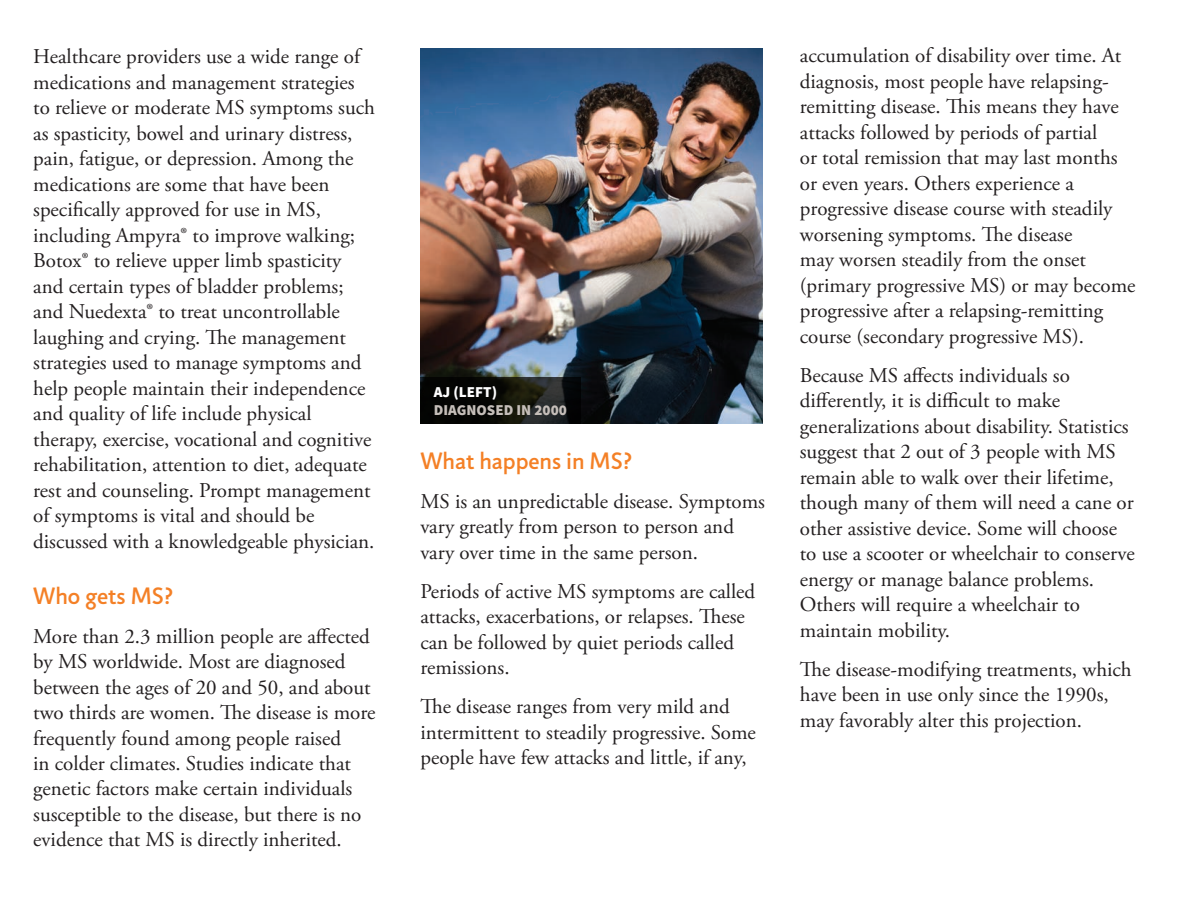
<style>
.page{position:relative;width:1188px;height:918px;background:#fff}
.page>*{position:absolute;margin:0;border:0;box-sizing:border-box;transform-origin:0 0}
.t1{font:500 24px "Jigsaw";color:#f48026}
.t2{font:21px/25.5px "Adobe Garamond Pro";color:#231f20}
.t3{font:900 15px "Source Sans Pro";color:#c5beb9}
.t4{font:900 15px "Source Sans Pro";color:#fff}
</style>
<div class="page">
<img style="left:420px;top:48px;width:342px;height:376px">
<svg style="left:420px;top:377px;width:161px;height:47px;background:#0f100d"></svg>
<p class="t2" style="left:33px;top:45px;width:343px">Healthcare providers use a wide range of medications and management strategies to relieve or moderate MS symptoms such as spasticity, bowel and urinary distress, pain, fatigue, or depression. Among the medications are some that have been specifically approved for use in MS, including Ampyra® to improve walking; Botox® to relieve upper limb spasticity and certain types of bladder problems; and Nuedexta® to treat uncontrollable laughing and crying. The management strategies used to manage symptoms and help people maintain their independence and quality of life include physical therapy, exercise, vocational and cognitive rehabilitation, attention to diet, adequate rest and counseling. Prompt management of symptoms is vital and should be discussed with a knowledgeable physician.</p>
<p class="t1" style="left:33px;top:581px;width:142px">Who gets MS?</p>
<p class="t2" style="left:33px;top:624px;width:344px">More than 2.3 million people are affected by MS worldwide. Most are diagnosed between the ages of 20 and 50, and about two thirds are women. The disease is more frequently found among people raised<br>in colder climates. Studies indicate that genetic factors make certain individuals susceptible to the disease, but there is no evidence that MS is directly inherited.</p>
<p class="t4" style="left:434px;top:383px;width:65px">AJ (LEFT)</p>
<p class="t3" style="left:434px;top:401px;width:135px">DIAGNOSED IN 2000</p>
<p class="t1" style="left:420px;top:447px;width:214px">What happens in MS?</p>
<p class="t2" style="left:420px;top:489px;width:346px">MS is an unpredictable disease. Symptoms vary greatly from person to person and vary over time in the same person.</p>
<p class="t2" style="left:420px;top:579px;width:336px">Periods of active MS symptoms are called attacks, exacerbations, or relapses. These can be followed by quiet periods called remissions.</p>
<p class="t2" style="left:420px;top:695px;width:337px">The disease ranges from very mild and intermittent to steadily progressive. Some people have few attacks and little, if any,</p>
<p class="t2" style="left:800px;top:44px;width:337px">accumulation of disability over time. At diagnosis, most people have relapsing&shy;remitting disease. This means they have attacks followed by periods of partial<br>or total remission that may last months or even years. Others experience a progressive disease course with steadily worsening symptoms. The disease<br>may worsen steadily from the onset (primary progressive MS) or may become progressive after a relapsing-remitting course (secondary progressive MS).</p>
<p class="t2" style="left:800px;top:363px;width:336px">Because MS affects individuals so differently, it is difficult to make generalizations about disability. Statistics suggest that 2 out of 3 people with MS remain able to walk over their lifetime, though many of them will need a cane or other assistive device. Some will choose to use a scooter or wheelchair to conserve energy or manage balance problems.<br>Others will require a wheelchair to maintain mobility.</p>
<p class="t2" style="left:800px;top:657px;width:333px">The disease-modifying treatments, which have been in use only since the 1990s, may favorably alter this projection.</p>
</div>
